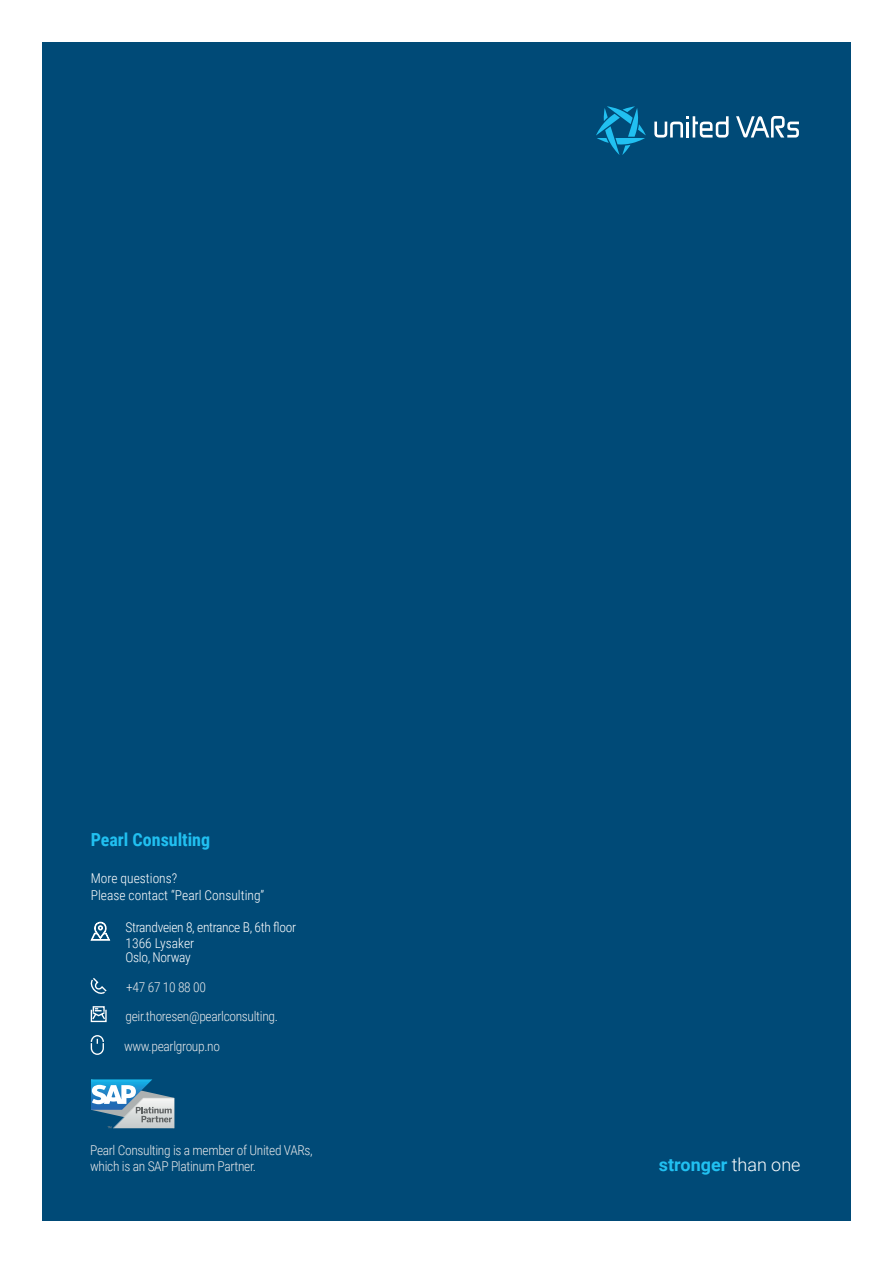
<style>
.page{position:relative;width:893px;height:1263px;background:#fff}
.page>*{position:absolute;margin:0;border:0;box-sizing:border-box;transform-origin:0 0}
.t1{font:700 18px "Roboto";color:#21c0f1}
.t2{font:700 18px "Roboto Condensed";color:#21c0f1}
.t3{font:300 13.5px/16.5px "Roboto Condensed";letter-spacing:-.025em;color:#e6e7e9}
.t4{font:300 13.5px "Roboto Condensed";color:#fff}
.t5{font:300 13.5px "Roboto Condensed";letter-spacing:-.025em;color:#fff}
.s1{font-weight:300;color:#fff}
</style>
<div class="page">
<div style="left:42px;top:42px;width:808px;height:1179px;background:#004a77"></div>
<svg style="left:654px;top:116px;width:75px;height:22px"></svg>
<svg style="left:736px;top:116px;width:63px;height:22px"></svg>
<svg style="left:596px;top:106px;width:50px;height:49px"></svg>
<svg style="left:91px;top:1079px;width:83px;height:49px"></svg>
<svg style="left:90px;top:978px;width:17px;height:16px"></svg>
<svg style="left:90px;top:1006px;width:17px;height:17px"></svg>
<svg style="left:90px;top:1035px;width:14px;height:20px"></svg>
<svg style="left:90px;top:922px;width:20px;height:19px"></svg>
<p class="t2" style="left:91px;top:827px;width:121px">Pearl Consulting</p>
<p class="t4" style="left:91px;top:869px;width:88px">More questions?</p>
<p class="t4" style="left:91px;top:885px;width:175px">Please contact “Pearl Consulting”</p>
<p class="t5" style="left:126px;top:918px;width:172px">Strandveien 8, entrance B, 6th floor</p>
<p class="t4" style="left:126px;top:934px;width:70px">1366 Lysaker</p>
<p class="t5" style="left:126px;top:948px;width:67px">Oslo, Norway</p>
<p class="t3" style="left:126px;top:978px;width:81px">+47 67 10 88 00</p>
<p class="t3" style="left:126px;top:1007px;width:154px">geir.thoresen@pearlconsulting.</p>
<p class="t3" style="left:124px;top:1037px;width:97px">www.pearlgroup.no</p>
<p class="t3" style="left:90px;top:1141px;width:224px">Pearl Consulting is a member of United VARs, which is an SAP Platinum Partner.</p>
<p class="t1" style="left:659px;top:1152px;width:143px">stronger <span class="s1">than one</span></p>
</div>
